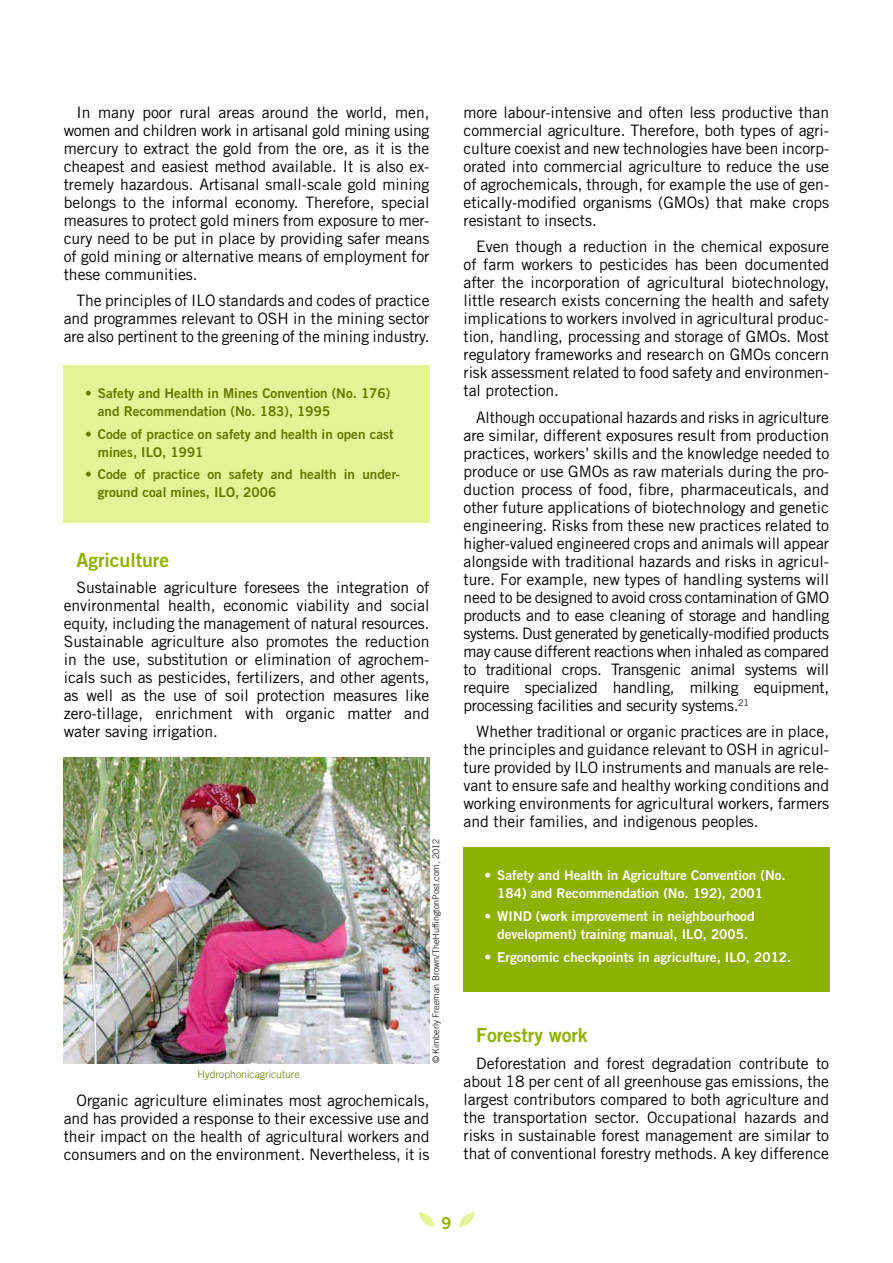
<style>
.page{position:relative;width:893px;height:1263px;background:#fff}
.page>*{position:absolute;margin:0;border:0;box-sizing:border-box;transform-origin:0 0}
.t1{font:19.5px "Trade Gothic LT Std Bd 2";letter-spacing:-.005em;color:#8db100}
.t2{font:16.5px "Trade Gothic LT Std Bd 2";color:#8db100}
.t3{font:15.75px/18px "Trade Gothic LT Std";letter-spacing:-.005em;color:#000;text-align:justify}
.t4{font:13.5px/18px "Trade Gothic LT Std Bd 2";color:#fff}
.t5{font:13.5px/18px "Trade Gothic LT Std Bd 2";color:#670}
.t6{font:300 10.5px "Trade Gothic LT Std";color:#670}
.t7{font:300 9px "Trade Gothic LT Std";color:#000}
</style>
<div class="page">
<svg style="left:419px;top:1212px;width:16px;height:15px"></svg>
<svg style="left:459px;top:1212px;width:16px;height:15px"></svg>
<div style="left:64px;top:365px;width:366px;height:157px;background:#e6f395"></div>
<img style="left:64px;top:757px;width:365px;height:306px">
<div style="left:463px;top:847px;width:366px;height:145px;background:#8db100"></div>
<p class="t3" style="left:64px;top:103px;width:367px;text-indent:13px">In many poor rural areas around the world, men, women and children work in artisanal gold mining using mercury to extract the gold from the ore, as it is the cheapest and easiest method available. It is also ex&shy;tremely hazardous. Artisanal small-scale gold mining belongs to the informal economy. Therefore, special measures to protect gold miners from exposure to mer&shy;cury need to be put in place by providing safer means of gold mining or alternative means of employment for these communities.</p>
<p class="t3" style="left:64px;top:291px;width:367px;text-indent:13px">The principles of ILO standards and codes of practice and programmes relevant to OSH in the mining sector are also pertinent to the greening of the mining industry.</p>
<p class="t5" style="left:98px;top:384px;width:294px;text-indent:-13px">• Safety and Health in Mines Convention (No. 176) and Recommendation (No. 183), 1995</p>
<p class="t5" style="left:98px;top:425px;width:297px;text-indent:-13px">• Code of practice on safety and health in open cast mines, ILO, 1991</p>
<p class="t5" style="left:98px;top:465px;width:304px;text-indent:-13px">• Code of practice on safety and health in under&shy;ground coal mines, ILO, 2006</p>
<p class="t1" style="left:77px;top:548px;width:94px">Agriculture</p>
<p class="t3" style="left:64px;top:578px;width:367px;text-indent:13px">Sustainable agriculture foresees the integration of environmental health, economic viability and social equity, including the management of natural resources.<br>Sustainable agriculture also promotes the reduction in the use, substitution or elimination of agrochem&shy;icals such as pesticides, fertilizers, and other agents, as well as the use of soil protection measures like zero-tillage, enrichment with organic matter and water saving irrigation.</p>
<p class="t6" style="left:198px;top:1067px;width:104px">Hydrophonicagricuture</p>
<p class="t7" style="left:431px;top:1063px;width:226px;rotate:-90deg">© Kimberly Freeman Brown/TheHuffingtonPost.com, 2012</p>
<p class="t3" style="left:64px;top:1091px;width:367px;text-indent:13px">Organic agriculture eliminates most agrochemicals, and has provided a response to their excessive use and their impact on the health of agricultural workers and consumers and on the environment. Nevertheless, it is</p>
<p class="t3" style="left:463px;top:103px;width:367px">more labour-intensive and often less productive than commercial agriculture. Therefore, both types of agri&shy;culture coexist and new technologies have been incorp&shy;orated into commercial agriculture to reduce the use of agrochemicals, through, for example the use of gen&shy;etically-modified organisms (GMOs) that make crops resistant to insects.</p>
<p class="t3" style="left:463px;top:237px;width:367px;text-indent:13px">Even though a reduction in the chemical exposure of farm workers to pesticides has been documented after the incorporation of agricultural biotechnology, little research exists concerning the health and safety implications to workers involved in agricultural produc&shy;tion, handling, processing and storage of GMOs. Most regulatory frameworks and research on GMOs concern risk assessment related to food safety and environmen&shy;tal protection.</p>
<p class="t3" style="left:463px;top:408px;width:367px;text-indent:13px">Although occupational hazards and risks in agriculture are similar, different exposures result from production practices, workers’ skills and the knowledge needed to produce or use GMOs as raw materials during the pro&shy;duction process of food, fibre, pharmaceuticals, and other future applications of biotechnology and genetic engineering. Risks from these new practices related to higher-valued engineered crops and animals will appear alongside with traditional hazards and risks in agricul&shy;ture. For example, new types of handling systems will need to be designed to avoid cross contamination of GMO products and to ease cleaning of storage and handling systems. Dust generated by genetically-modified products may cause different reactions when inhaled as compared to traditional crops. Transgenic animal systems will require specialized handling, milking equipment, processing facilities and security systems.<sup>21</sup></p>
<p class="t3" style="left:463px;top:722px;width:367px;text-indent:13px">Whether traditional or organic practices are in place, the principles and guidance relevant to OSH in agricul&shy;ture provided by ILO instruments and manuals are rele&shy;vant to ensure safe and healthy working conditions and working environments for agricultural workers, farmers and their families, and indigenous peoples.</p>
<p class="t4" style="left:497px;top:866px;width:290px;text-indent:-13px">• Safety and Health in Agriculture Convention (No.<br>184) and Recommendation (No. 192), 2001</p>
<p class="t4" style="left:485px;top:907px;width:272px;text-align:center">• WIND (work improvement in neighbourhood development) training manual, ILO, 2005.</p>
<p class="t4" style="left:485px;top:947px;width:308px">• Ergonomic checkpoints in agriculture, ILO, 2012.</p>
<p class="t1" style="left:476px;top:1023px;width:113px">Forestry work</p>
<p class="t3" style="left:463px;top:1054px;width:367px;text-indent:13px">Deforestation and forest degradation contribute to about 18 per cent of all greenhouse gas emissions, the largest contributors compared to both agriculture and the transportation sector. Occupational hazards and risks in sustainable forest management are similar to that of conventional forestry methods. A key difference</p>
<p class="t2" style="left:441px;top:1213px;width:12px">9</p>
</div>
